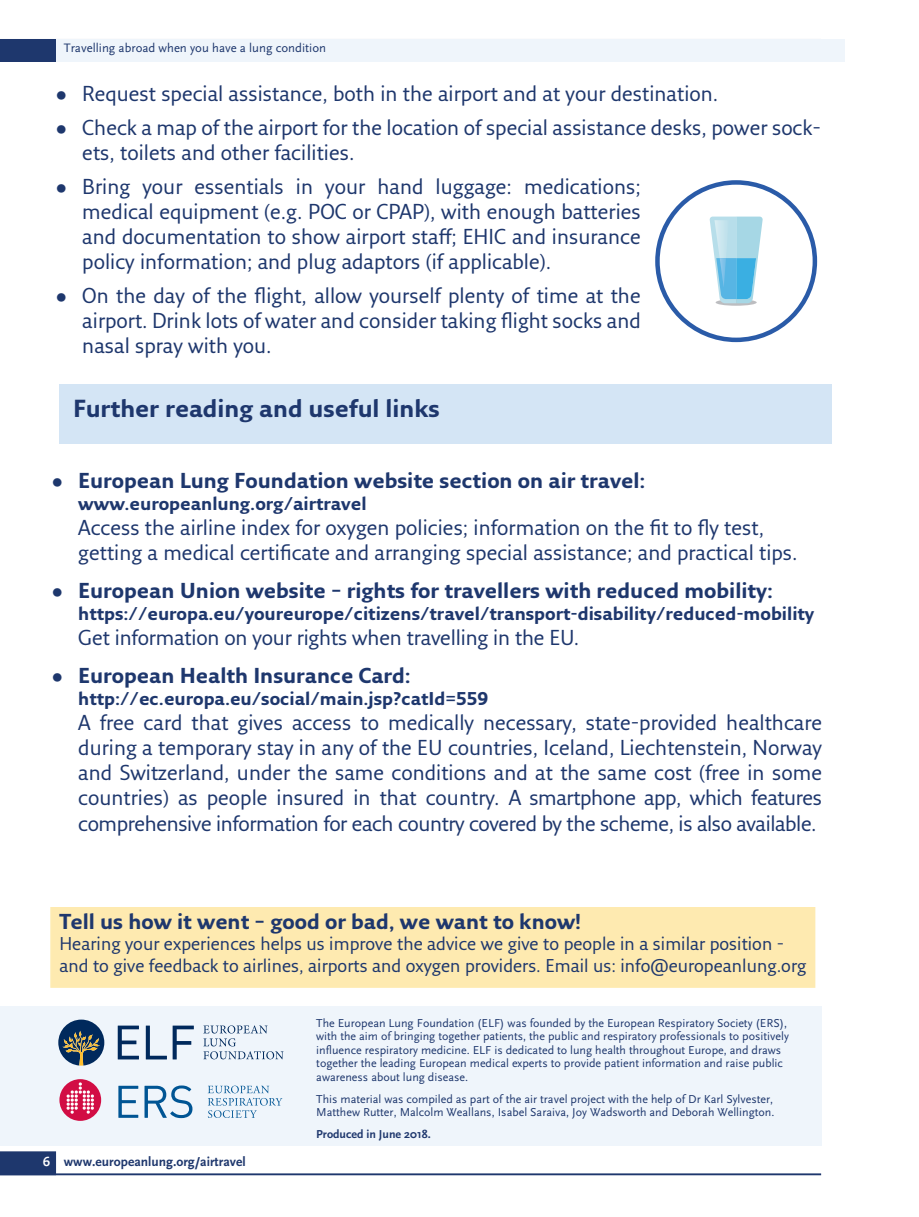
<style>
.page{position:relative;width:919px;height:1217px;background:#fff}
.page>*{position:absolute;margin:0;border:0;box-sizing:border-box;transform-origin:0 0}
.t1{font:700 24px "Fresco Sans Pro";color:#1e376d}
.t2{font:21px/25.2px "Fresco Sans Pro";color:#1e376d;text-align:justify}
.t3{font:700 21px "Fresco Sans Pro";color:#1e376d}
.t4{font:18px/21.6px "Fresco Sans Pro";color:#1e376d}
.t5{font:700 18px "Fresco Sans Pro";color:#1e376d}
.t6{font:700 13.5px "Scala Sans";color:#1e376d}
.t7{font:12.75px "Scala Sans";color:#1e376d}
.t8{font:12px/13.5px "Scala Sans";color:#1e376d}
.t9{font:700 12px "Scala Sans";color:#1e376d}
.s1{color:#fff}
</style>
<div class="page">
<div style="left:0;top:1005px;width:821px;height:140px;background:#eff5fb"></div>
<svg style="left:118px;top:1025px;width:21px;height:34px"></svg>
<svg style="left:146px;top:1025px;width:21px;height:34px"></svg>
<svg style="left:173px;top:1025px;width:21px;height:34px"></svg>
<svg style="left:203px;top:1025px;width:80px;height:34px"></svg>
<svg style="left:58px;top:1019px;width:46px;height:46px"></svg>
<svg style="left:208px;top:1085px;width:74px;height:32px"></svg>
<svg style="left:118px;top:1085px;width:20px;height:32px"></svg>
<svg style="left:59px;top:1078px;width:42px;height:42px"></svg>
<svg style="left:67px;top:1082px;width:27px;height:31px"></svg>
<svg style="left:144px;top:1085px;width:48px;height:32px"></svg>
<div style="left:55px;top:39px;width:790px;height:23px;background:#eff5fb"></div>
<div style="left:0;top:1151px;width:55px;height:23px;background:#1e376d"></div>
<div style="left:0;top:1150px;width:56px;height:24px;border:2px solid #1e376d"></div>
<hr style="left:0;top:1173px;width:821px;height:1px;background:#1e376d">
<div style="left:0;top:39px;width:55px;height:23px;background:#1e376d"></div>
<div style="left:59px;top:384px;width:772px;height:59px;background:#d4e5f5"></div>
<svg style="left:655px;top:180px;width:162px;height:162px"></svg>
<img style="left:714px;top:220px;width:15px;height:38px">
<img style="left:719px;top:258px;width:7px;height:29px">
<div style="left:50px;top:906px;width:765px;height:81px;background:#feeab0"></div>
<p class="t7" style="left:64px;top:41px;width:264px">Travelling abroad when you have a lung condition</p>
<p class="t2" style="left:55px;top:80px;width:664px">• Request special assistance, both in the airport and at your destination.</p>
<p class="t2" style="left:82px;top:114px;width:740px;text-indent:-27px">• Check a map of the airport for the location of special assistance desks, power sock&shy;ets, toilets and other facilities.</p>
<p class="t2" style="left:82px;top:173px;width:560px;text-indent:-27px">• Bring your essentials in your hand luggage: medications; medical equipment (e.g. POC or CPAP), with enough batteries and documentation to show airport staff; EHIC and insurance policy information; and plug adaptors (if applicable).</p>
<p class="t2" style="left:82px;top:282px;width:560px;text-indent:-27px">• On the day of the flight, allow yourself plenty of time at the airport. Drink lots of water and consider taking flight socks and nasal spray with you.</p>
<p class="t1" style="left:73px;top:393px;width:368px">Further reading and useful links</p>
<p class="t3" style="left:51px;top:467px;width:595px">• European Lung Foundation website section on air travel:</p>
<p class="t5" style="left:78px;top:492px;width:290px">www.europeanlung.org/airtravel</p>
<p class="t2" style="left:78px;top:514px;width:720px">Access the airline index for oxygen policies; information on the fit to fly test, getting a medical certificate and arranging special assistance; and practical tips.</p>
<p class="t3" style="left:51px;top:577px;width:723px">• European Union website – rights for travellers with reduced mobility:</p>
<p class="t5" style="left:78px;top:602px;width:737px">https://europa.eu/youreurope/citizens/travel/transport-disability/reduced-mobility</p>
<p class="t2" style="left:78px;top:624px;width:502px">Get information on your rights when travelling in the EU.</p>
<p class="t3" style="left:51px;top:662px;width:361px">• European Health Insurance Card:</p>
<p class="t5" style="left:78px;top:686px;width:411px">http://ec.europa.eu/social/main.jsp?catId=559</p>
<p class="t2" style="left:78px;top:709px;width:745px">A free card that gives access to medically necessary, state-provided healthcare during a temporary stay in any of the EU countries, Iceland, Liechtenstein, Norway and Switzerland, under the same conditions and at the same cost (free in some countries) as people insured in that country. A smartphone app, which features comprehensive information for each country covered by the scheme, is also available.</p>
<p class="t3" style="left:59px;top:907px;width:523px">Tell us how it went – good or bad, we want to know!</p>
<p class="t4" style="left:59px;top:932px;width:748px">Hearing your experiences helps us improve the advice we give to people in a similar position - and to give feedback to airlines, airports and oxygen providers. Email us: info@europeanlung.org</p>
<p class="t6" style="left:43px;top:1153px;width:204px"><span class="s1">6</span> www.europeanlung.org/airtravel</p>
<p class="t8" style="left:316px;top:1015px;width:474px">The European Lung Foundation (ELF) was founded by the European Respiratory Society (ERS), with the aim of bringing together patients, the public and respiratory professionals to positively influence respiratory medicine. ELF is dedicated to lung health throughout Europe, and draws together the leading European medical experts to provide patient information and raise public awareness about lung disease.</p>
<p class="t8" style="left:316px;top:1091px;width:459px">This material was compiled as part of the air travel project with the help of Dr Karl Sylvester,<br>Matthew Rutter, Malcolm Weallans, Isabel Saraiva, Joy Wadsworth and Deborah Wellington.</p>
<p class="t9" style="left:316px;top:1127px;width:116px">Produced in June 2018.</p>
</div>
